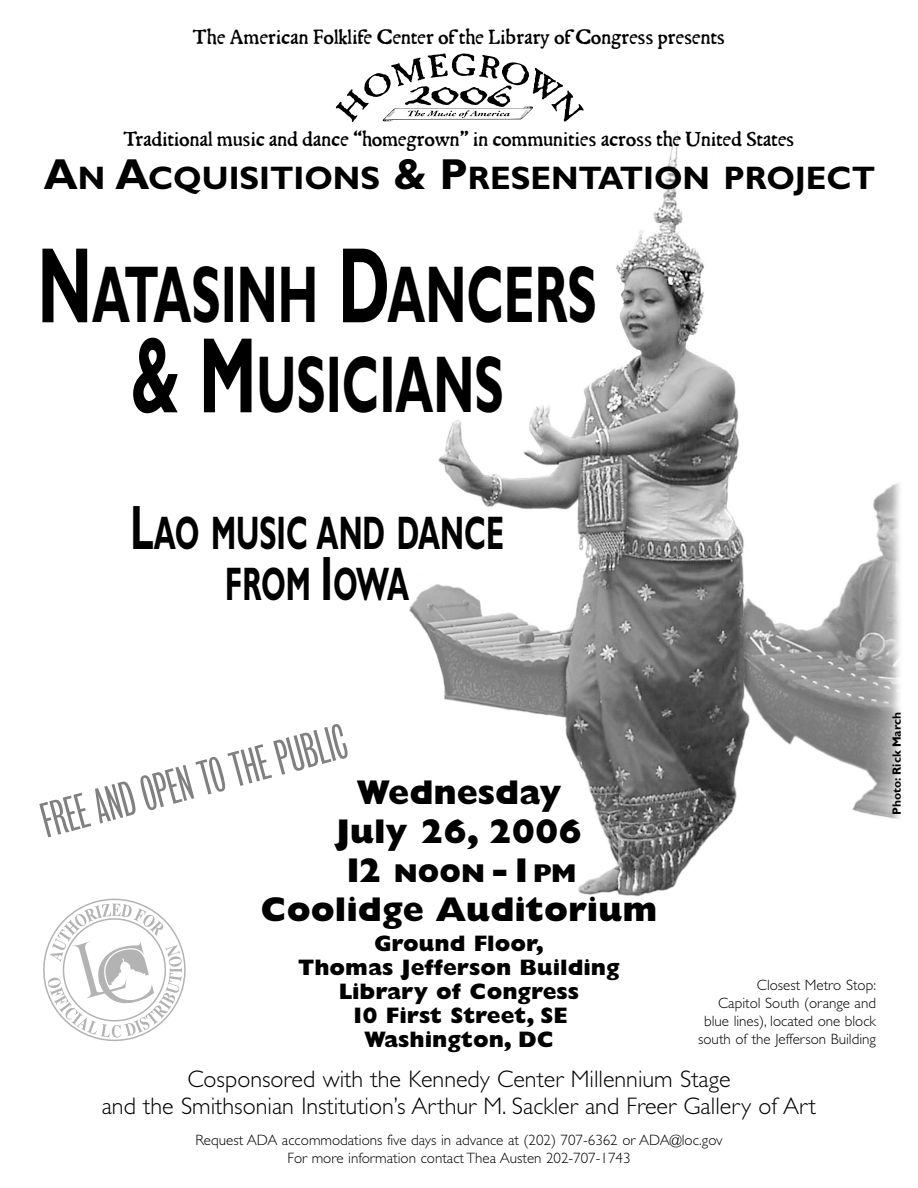
<style>
.page{position:relative;width:918px;height:1188px;background:#fff}
.page>*{position:absolute;margin:0;border:0;box-sizing:border-box;transform-origin:0 0}
.t1{font:700 81px/90px "Gill Sans";color:#000;text-align:center;scale:.6 1}
.t2{font:700 47.25px "Gill Sans";color:#000;scale:.6 1}
.t3{font:45px "Bureau Grotesque One One";color:#808080}
.t4{font:800 34.5px/39px "Gill Sans";color:#000;text-align:center}
.t5{font:700 32.7px "Gill Sans";color:#000}
.t6{font:800 25.8px "Gill Sans";color:#000}
.t7{font:300 24px/27px "Gill Sans";color:#000;text-align:center}
.t8{font:800 22.5px/24px "Gill Sans";color:#000;text-align:center}
.t9{font:21px "Chappel";color:#000}
.t10{font:300 15px/18px "Gill Sans";color:#000;text-align:right}
.t11{font:700 12px "Gill Sans";color:#000}
.s1{font-size:43.5px}
.s2{font-size:108px}
.s3{font-size:63px}
.s4{font-size:34.5px}
</style>
<div class="page">
<img style="left:409px;top:131px;width:491px;height:765px">
<svg style="left:335px;top:53px;width:249px;height:69px"></svg>
<svg style="left:43px;top:898px;width:143px;height:144px"></svg>
<p class="t9" style="left:193px;top:30px;width:534px">The American Folklife Center of the Library of Congress presents</p>
<h3 class="t9" style="left:123px;top:131px;width:673px">Traditional music and dance “homegrown” in communities across the United States</h3>
<p class="t5" style="left:44px;top:167px;width:833px"><span class="s1">A</span>N <span class="s1">A</span>CQUISITIONS <span class="s1">&amp; P</span>RESENTATION PROJECT</p>
<h1 class="t1" style="left:37px;top:259px;width:934px"><span class="s2">N</span>ATASINH <span class="s2">D</span>ANCERS <span class="s2">&amp; M</span>USICIANS</h1>
<p class="t2" style="left:130px;top:517px;width:624px"><span class="s3">L</span>AO MUSIC AND DANCE</p>
<h1 class="t2" style="left:225px;top:568px;width:308px">FROM <span class="s3">I</span>OWA</h1>
<p class="t3" style="left:37px;top:804px;width:315px;rotate:-15deg">FREE AND OPEN TO THE PUBLIC</p>
<h1 class="t4" style="left:336px;top:777px;width:247px">Wednesday<br>July 26, 2006</h1>
<p class="t6" style="left:342px;top:865px;width:236px"><span class="s4">12</span> NOON <span class="s4">-1</span>PM</p>
<p class="t4" style="left:261px;top:894px;width:398px">Coolidge Auditorium</p>
<p class="t8" style="left:298px;top:934px;width:323px">Ground Floor,<br>Thomas Jefferson Building<br>Library of Congress<br>10 First Street, SE<br>Washington, DC</p>
<p class="t10" style="left:698px;top:978px;width:179px">Closest Metro Stop:<br>Capitol South (orange and blue lines), located one block south of the Jefferson Building</p>
<h2 class="t7" style="left:102px;top:1068px;width:716px">Cosponsored with the Kennedy Center Millennium Stage<br>and the Smithsonian Institution’s Arthur M. Sackler and Freer Gallery of Art</h2>
<p class="t10" style="left:195px;top:1133px;width:529px;text-align:center">Request ADA accommodations five days in advance at (202) 707-6362 or ADA@loc.gov<br>For more information contact Thea Austen 202-707-1743</p>
<p class="t11" style="left:892px;top:814px;width:104px;rotate:-90deg">Photo: Rick March</p>
</div>
